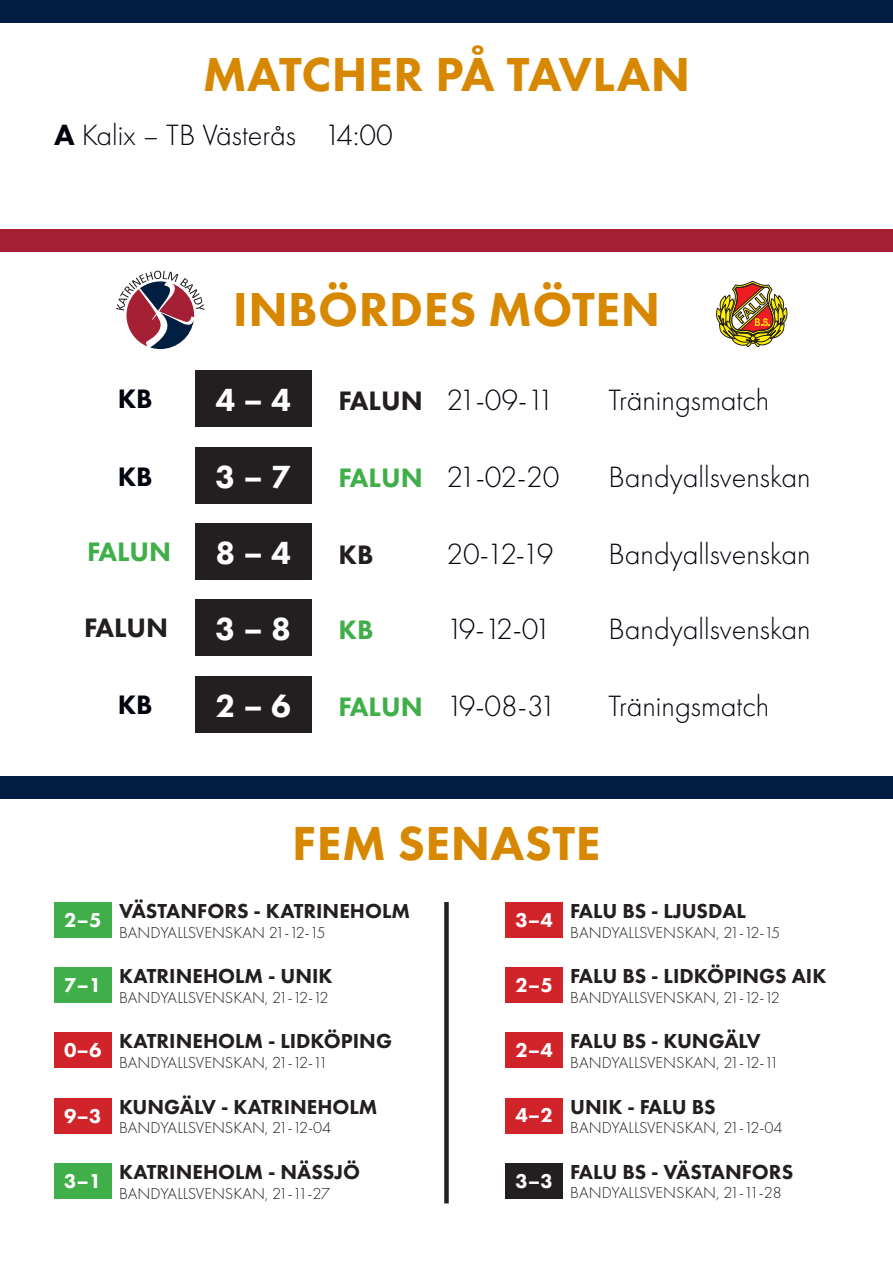
<style>
.page{position:relative;width:893px;height:1263px;background:#fff}
.page>*{position:absolute;margin:0;border:0;box-sizing:border-box;transform-origin:0 0}
.t1{font:800 49.5px "Futura PT";letter-spacing:.01em;color:#d78800}
.t2{font:800 33.15px "Futura PT";color:#fff}
.t3{font:300 30.45px "Futura PT";color:#00030d}
.t4{font:800 27.75px "Futura PT";color:#40ae49}
.t5{font:800 27.75px "Futura PT";color:#231f20}
.t6{font:800 27.75px "Futura PT";color:#00030d}
.t7{font:800 21px "Futura PT";color:#231f20}
.t8{font:800 20.85px "Futura PT";color:#fff}
.t9{font:300 16.5px "Futura PT";color:#231f20}
.s1{font-weight:800}
.s2{font-weight:800;font-size:27.75px;color:#231f20}
.s3{font-weight:800;font-size:27.75px;color:#40ae49}
</style>
<div class="page">
<hr style="left:892px;top:0;width:1px;height:1263px;background:#001e41">
<div style="left:195px;top:370px;width:116px;height:57px;background:#231f20"></div>
<div style="left:195px;top:447px;width:116px;height:56px;background:#231f20"></div>
<div style="left:195px;top:523px;width:116px;height:57px;background:#231f20"></div>
<div style="left:195px;top:599px;width:116px;height:57px;background:#231f20"></div>
<div style="left:195px;top:676px;width:116px;height:56px;background:#231f20"></div>
<div style="left:0;top:822px;width:893px;height:39px;background:#fff"></div>
<div style="left:0;top:53px;width:893px;height:40px;background:#fff"></div>
<div style="left:0;top:229px;width:893px;height:23px;background:#a62035"></div>
<div style="left:0;top:776px;width:893px;height:22px;background:#001e41"></div>
<div style="left:0;top:0;width:893px;height:22px;background:#001e41"></div>
<div style="left:505px;top:902px;width:58px;height:36px;background:#d1232a"></div>
<div style="left:505px;top:967px;width:58px;height:36px;background:#d1232a"></div>
<div style="left:505px;top:1032px;width:58px;height:36px;background:#d1232a"></div>
<div style="left:505px;top:1097px;width:58px;height:36px;background:#d1232a"></div>
<div style="left:505px;top:1163px;width:58px;height:35px;background:#231f20"></div>
<div style="left:444px;top:902px;width:5px;height:301px;background:#231f20"></div>
<svg style="left:716px;top:280px;width:72px;height:68px"></svg>
<svg style="left:116px;top:271px;width:89px;height:78px"></svg>
<div style="left:54px;top:902px;width:58px;height:36px;background:#40ae49"></div>
<div style="left:54px;top:1032px;width:58px;height:36px;background:#d1232a"></div>
<div style="left:54px;top:967px;width:58px;height:36px;background:#40ae49"></div>
<div style="left:54px;top:1098px;width:58px;height:35px;background:#d1232a"></div>
<div style="left:54px;top:1163px;width:58px;height:36px;background:#40ae49"></div>
<h1 class="t1" style="left:203px;top:44px;width:489px">MATCHER PÅ TAVLAN</h1>
<h3 class="t3" style="left:54px;top:118px;width:340px"><span class="s1">A</span> Kalix – TB Västerås 14:00</h3>
<h1 class="t1" style="left:233px;top:279px;width:429px">INBÖRDES MÖTEN</h1>
<h3 class="t6" style="left:118px;top:381px;width:36px">KB</h3>
<h2 class="t2" style="left:216px;top:379px;width:77px">4 – 4</h2>
<h3 class="t3" style="left:339px;top:383px;width:217px"><span class="s2">FALUN</span> 21-09-11</h3>
<h3 class="t3" style="left:609px;top:383px;width:162px">Träningsmatch</h3>
<h3 class="t6" style="left:118px;top:459px;width:36px">KB</h3>
<h2 class="t2" style="left:216px;top:456px;width:77px">3 – 7</h2>
<h3 class="t3" style="left:339px;top:459px;width:223px"><span class="s3">FALUN</span> 21-02-20</h3>
<h3 class="t3" style="left:609px;top:459px;width:204px">Bandyallsvenskan</h3>
<h3 class="t4" style="left:87px;top:534px;width:86px">FALUN</h3>
<h2 class="t2" style="left:216px;top:532px;width:77px">8 – 4</h2>
<h3 class="t5" style="left:339px;top:537px;width:36px">KB</h3>
<h3 class="t3" style="left:447px;top:536px;width:109px">20-12-19</h3>
<h3 class="t3" style="left:609px;top:536px;width:204px">Bandyallsvenskan</h3>
<h3 class="t5" style="left:84px;top:611px;width:86px">FALUN</h3>
<h2 class="t2" style="left:216px;top:609px;width:77px">3 – 8</h2>
<h3 class="t4" style="left:339px;top:613px;width:36px">KB</h3>
<h3 class="t3" style="left:447px;top:612px;width:106px">19-12-01</h3>
<h3 class="t3" style="left:609px;top:612px;width:204px">Bandyallsvenskan</h3>
<h3 class="t6" style="left:118px;top:687px;width:36px">KB</h3>
<h2 class="t2" style="left:216px;top:685px;width:77px">2 – 6</h2>
<h3 class="t3" style="left:339px;top:688px;width:219px"><span class="s3">FALUN</span> 19-08-31</h3>
<h3 class="t3" style="left:609px;top:688px;width:162px">Träningsmatch</h3>
<h1 class="t1" style="left:292px;top:812px;width:310px">FEM SENASTE</h1>
<p class="t8" style="left:64px;top:907px;width:39px">2–5</p>
<p class="t7" style="left:119px;top:898px;width:292px">VÄSTANFORS - KATRINEHOLM</p>
<p class="t9" style="left:119px;top:923px;width:208px">BANDYALLSVENSKAN 21-12-15</p>
<p class="t8" style="left:515px;top:907px;width:39px">3–4</p>
<p class="t7" style="left:570px;top:898px;width:177px">FALU BS - LJUSDAL</p>
<p class="t9" style="left:570px;top:923px;width:211px">BANDYALLSVENSKAN, 21-12-15</p>
<p class="t8" style="left:64px;top:972px;width:39px">7–1</p>
<p class="t7" style="left:119px;top:963px;width:215px">KATRINEHOLM - UNIK</p>
<p class="t9" style="left:119px;top:988px;width:211px">BANDYALLSVENSKAN, 21-12-12</p>
<p class="t8" style="left:515px;top:972px;width:39px">2–5</p>
<p class="t7" style="left:570px;top:963px;width:258px">FALU BS - LIDKÖPINGS AIK</p>
<p class="t9" style="left:570px;top:988px;width:211px">BANDYALLSVENSKAN, 21-12-12</p>
<p class="t8" style="left:64px;top:1037px;width:39px">0–6</p>
<p class="t7" style="left:119px;top:1028px;width:275px">KATRINEHOLM - LIDKÖPING</p>
<p class="t9" style="left:119px;top:1053px;width:210px">BANDYALLSVENSKAN, 21-12-11</p>
<p class="t8" style="left:515px;top:1037px;width:39px">2–4</p>
<p class="t7" style="left:570px;top:1028px;width:192px">FALU BS - KUNGÄLV</p>
<p class="t9" style="left:570px;top:1053px;width:210px">BANDYALLSVENSKAN, 21-12-11</p>
<p class="t8" style="left:64px;top:1102px;width:39px">9–3</p>
<p class="t7" style="left:119px;top:1093px;width:260px">KUNGÄLV - KATRINEHOLM</p>
<p class="t9" style="left:119px;top:1118px;width:214px">BANDYALLSVENSKAN, 21-12-04</p>
<p class="t8" style="left:515px;top:1102px;width:39px">4–2</p>
<p class="t7" style="left:570px;top:1093px;width:147px">UNIK - FALU BS</p>
<p class="t9" style="left:570px;top:1118px;width:214px">BANDYALLSVENSKAN, 21-12-04</p>
<p class="t8" style="left:64px;top:1168px;width:39px">3–1</p>
<p class="t7" style="left:119px;top:1158px;width:243px">KATRINEHOLM - NÄSSJÖ</p>
<p class="t9" style="left:119px;top:1184px;width:213px">BANDYALLSVENSKAN, 21-11-27</p>
<p class="t8" style="left:515px;top:1167px;width:39px">3–3</p>
<p class="t7" style="left:570px;top:1158px;width:224px">FALU BS - VÄSTANFORS</p>
<p class="t9" style="left:570px;top:1183px;width:213px">BANDYALLSVENSKAN, 21-11-28</p>
</div>
